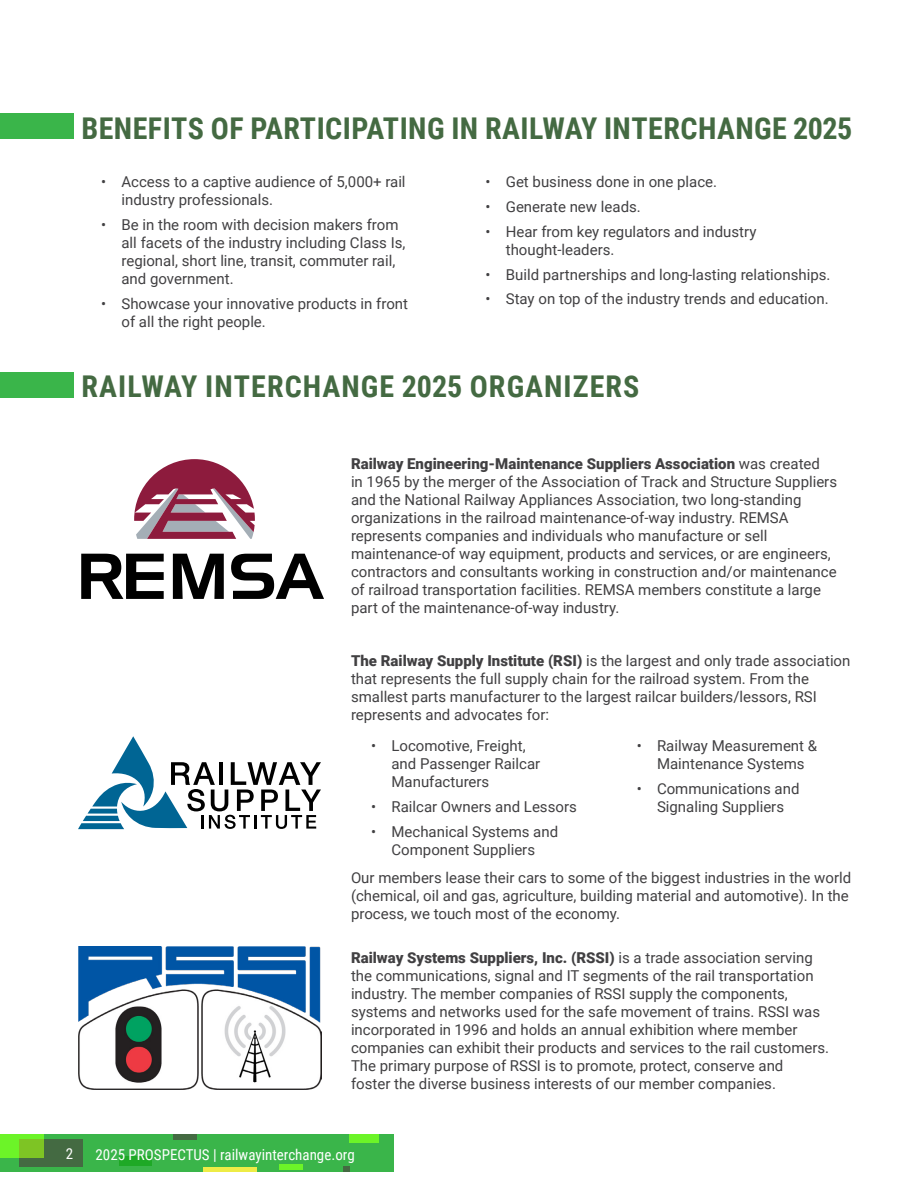
<style>
.page{position:relative;width:918px;height:1188px;background:#fff}
.page>*{position:absolute;margin:0;border:0;box-sizing:border-box;transform-origin:0 0}
.t1{font:700 30px "Roboto Condensed";letter-spacing:.015em;color:#446a42}
.t2{font:700 30px "Roboto Condensed";letter-spacing:.035em;color:#446a42}
.t3{font:15px/18px "Roboto";color:#414042}
.t4{font:15px "Roboto Condensed";color:#fff}
.s1{font-weight:900}
</style>
<div class="page">
<div style="left:0;top:1134px;width:393px;height:38px;background:#3ab54a"></div>
<div style="left:19px;top:1139px;width:64px;height:28px;background:#446a42"></div>
<svg style="left:0;top:1134px;width:43px;height:24px"></svg>
<div style="left:349px;top:1134px;width:29px;height:9px;background:#6cf428"></div>
<div style="left:119px;top:1156px;width:33px;height:9px;background:#1ea926"></div>
<div style="left:279px;top:1164px;width:24px;height:6px;background:#6cf428"></div>
<div style="left:173px;top:1134px;width:24px;height:6px;background:#446a42"></div>
<svg style="left:344px;top:1166px;width:6px;height:6px"></svg>
<div style="left:203px;top:1167px;width:54px;height:5px;background:#eeec46"></div>
<svg style="left:81px;top:554px;width:243px;height:45px"></svg>
<svg style="left:134px;top:459px;width:121px;height:80px"></svg>
<svg style="left:78px;top:736px;width:243px;height:93px"></svg>
<img style="left:78px;top:946px;width:243px;height:143px">
<div style="left:0;top:372px;width:73px;height:26px;background:#3ab54a"></div>
<div style="left:0;top:114px;width:73px;height:25px;background:#3ab54a"></div>
<h1 class="t1" style="left:82px;top:108px;width:772px">BENEFITS OF PARTICIPATING IN RAILWAY INTERCHANGE 2025</h1>
<p class="t3" style="left:122px;top:172px;width:286px;text-indent:-20px">• Access to a captive audience of 5,000+ rail industry professionals.</p>
<p class="t3" style="left:122px;top:215px;width:285px;text-indent:-20px">• Be in the room with decision makers from all facets of the industry including Class Is, regional, short line, transit, commuter rail, and government.</p>
<p class="t3" style="left:122px;top:294px;width:288px;text-indent:-20px">• Showcase your innovative products in front of all the right people.</p>
<p class="t3" style="left:486px;top:172px;width:233px">• Get business done in one place.</p>
<p class="t3" style="left:486px;top:197px;width:157px">• Generate new leads.</p>
<p class="t3" style="left:506px;top:222px;width:252px;text-indent:-20px">• Hear from key regulators and industry thought-leaders.</p>
<p class="t3" style="left:486px;top:265px;width:346px">• Build partnerships and long-lasting relationships.</p>
<p class="t3" style="left:486px;top:289px;width:345px">• Stay on top of the industry trends and education.</p>
<h1 class="t2" style="left:82px;top:365px;width:559px">RAILWAY INTERCHANGE 2025 ORGANIZERS</h1>
<p class="t3" style="left:351px;top:455px;width:488px"><span class="s1">Railway Engineering-Maintenance Suppliers Association</span> was created<br>in 1965 by the merger of the Association of Track and Structure Suppliers and the National Railway Appliances Association, two long-standing organizations in the railroad maintenance-of-way industry. REMSA represents companies and individuals who manufacture or sell maintenance-of way equipment, products and services, or are engineers, contractors and consultants working in construction and/or maintenance of railroad transportation facilities. REMSA members constitute a large part of the maintenance-of-way industry.</p>
<p class="t3" style="left:351px;top:651px;width:501px"><span class="s1">The Railway Supply Institute (RSI)</span> is the largest and only trade association that represents the full supply chain for the railroad system. From the smallest parts manufacturer to the largest railcar builders/lessors, RSI represents and advocates for:</p>
<p class="t3" style="left:392px;top:736px;width:150px;text-indent:-20px">• Locomotive, Freight, and Passenger Railcar<br>Manufacturers</p>
<p class="t3" style="left:371px;top:797px;width:207px">• Railcar Owners and Lessors</p>
<p class="t3" style="left:371px;top:822px;width:188px;text-align:center">• Mechanical Systems and<br>Component Suppliers</p>
<p class="t3" style="left:637px;top:736px;width:182px;text-align:center">• Railway Measurement &amp;<br>Maintenance Systems</p>
<p class="t3" style="left:637px;top:779px;width:164px;text-align:center">• Communications and<br>Signaling Suppliers</p>
<p class="t3" style="left:351px;top:868px;width:502px">Our members lease their cars to some of the biggest industries in the world (chemical, oil and gas, agriculture, building material and automotive). In the process, we touch most of the economy.</p>
<p class="t3" style="left:351px;top:948px;width:480px"><span class="s1">Railway Systems Suppliers, Inc. (RSSI)</span> is a trade association serving the communications, signal and IT segments of the rail transportation industry. The member companies of RSSI supply the components, systems and networks used for the safe movement of trains. RSSI was incorporated in 1996 and holds an annual exhibition where member companies can exhibit their products and services to the rail customers.<br>The primary purpose of RSSI is to promote, protect, conserve and<br>foster the diverse business interests of our member companies.</p>
<p class="t4" style="left:66px;top:1143px;width:9px">2</p>
<p class="t4" style="left:96px;top:1144px;width:261px">2025 PROSPECTUS | railwayinterchange.org</p>
</div>
